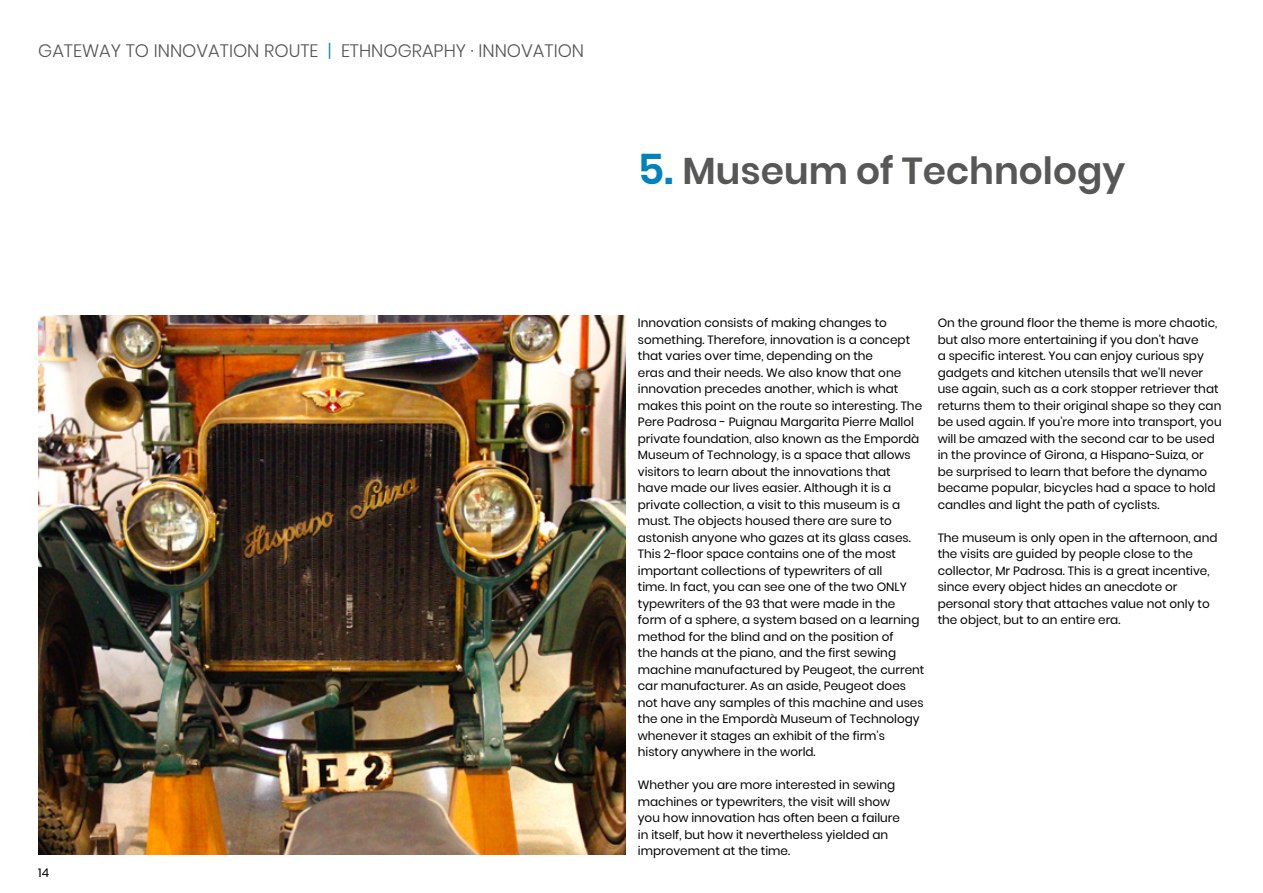
<style>
.page{position:relative;width:1263px;height:893px;background:#fff}
.page>*{position:absolute;margin:0;border:0;box-sizing:border-box;transform-origin:0 0}
.t1{font:600 37.5px "Poppins";color:#575756}
.t2{font:300 18px "Poppins";color:#575756}
.t3{font:12px/16.5px "Poppins";color:#000}
.s1{color:#0082be}
.s2{font-size:42px;color:#0082be}
</style>
<div class="page">
<img style="left:38px;top:315px;width:587px;height:540px">
<h2 class="t2" style="left:38px;top:40px;width:547px">GATEWAY TO INNOVATION ROUTE <span class="s1">|</span> ETHNOGRAPHY · INNOVATION</h2>
<p class="t3" style="left:38px;top:864px;width:12px">14</p>
<h1 class="t1" style="left:638px;top:149px;width:489px"><span class="s2">5.</span> Museum of Technology</h1>
<p class="t3" style="left:638px;top:315px;width:288px">Innovation consists of making changes to something. Therefore, innovation is a concept that varies over time, depending on the<br>eras and their needs. We also know that one innovation precedes another, which is what makes this point on the route so interesting. The Pere Padrosa - Puignau Margarita Pierre Mallol private foundation, also known as the Empordà Museum of Technology, is a space that allows visitors to learn about the innovations that<br>have made our lives easier. Although it is a private collection, a visit to this museum is a must. The objects housed there are sure to astonish anyone who gazes at its glass cases.<br>This 2-floor space contains one of the most important collections of typewriters of all<br>time. In fact, you can see one of the two ONLY typewriters of the 93 that were made in the form of a sphere, a system based on a learning method for the blind and on the position of<br>the hands at the piano, and the first sewing machine manufactured by Peugeot, the current car manufacturer. As an aside, Peugeot does not have any samples of this machine and uses the one in the Empordà Museum of Technology whenever it stages an exhibit of the firm’s history anywhere in the world.</p>
<p class="t3" style="left:638px;top:777px;width:263px">Whether you are more interested in sewing machines or typewriters, the visit will show you how innovation has often been a failure in itself, but how it nevertheless yielded an improvement at the time.</p>
<p class="t3" style="left:938px;top:315px;width:285px">On the ground floor the theme is more chaotic, but also more entertaining if you don’t have<br>a specific interest. You can enjoy curious spy gadgets and kitchen utensils that we’ll never use again, such as a cork stopper retriever that returns them to their original shape so they can be used again. If you’re more into transport, you will be amazed with the second car to be used in the province of Girona, a Hispano-Suiza, or be surprised to learn that before the dynamo became popular, bicycles had a space to hold candles and light the path of cyclists.</p>
<p class="t3" style="left:938px;top:529px;width:281px">The museum is only open in the afternoon, and the visits are guided by people close to the collector, Mr Padrosa. This is a great incentive, since every object hides an anecdote or personal story that attaches value not only to the object, but to an entire era.</p>
</div>
